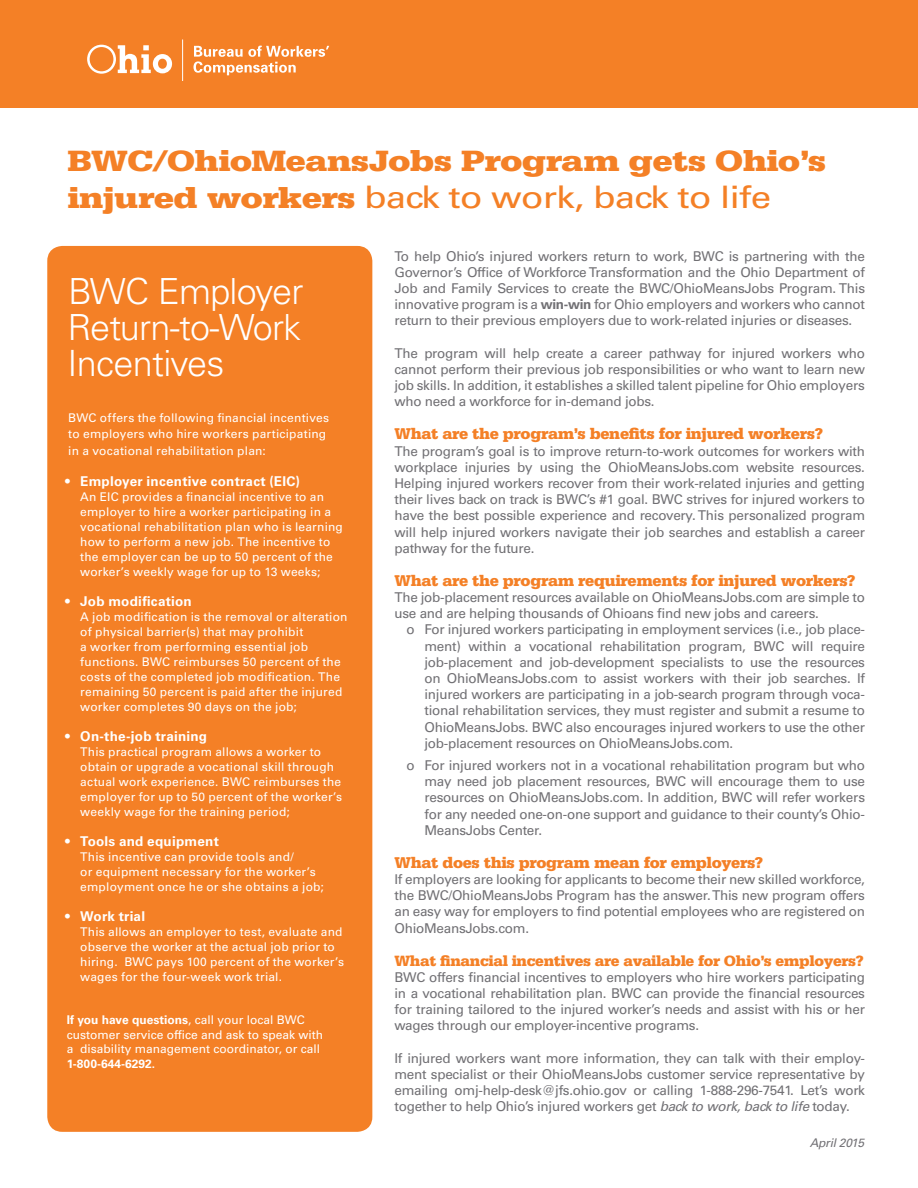
<style>
.page{position:relative;width:918px;height:1188px;background:#fff}
.page>*{position:absolute;margin:0;border:0;box-sizing:border-box;transform-origin:0 0}
.bullets{font:300 36px/36.2px "Univers LT Std";letter-spacing:-.02em;color:#fff;text-align:justify}
.bullets-2{font:900 31.05px/37.2px "Serifa Std";letter-spacing:-.02em;color:#f48026;scale:1.19 1}
.Head_1{font:900 16.5px "Serifa Std";letter-spacing:-.02em;color:#f48026}
.Head_1-2{font:900 15.75px "Serifa Std";letter-spacing:-.02em;color:#f48026}
.bullets-3{font:13.5px/16.2px "Univers LT Std";letter-spacing:-.02em;color:#717074;text-align:justify}
.BULLIT{font:700 13.5px "Univers LT Std";letter-spacing:.015em;color:#fff}
.BULLIT-2{font:12px/15px "Univers LT Std";letter-spacing:.015em;color:#fff}
.bullets-4{font:12px/16px "Univers LT Std";letter-spacing:.015em;color:#fff}
.t1{font:italic 12px "Univers LT Std";letter-spacing:-.02em;color:#717074}
.s1{font-family:"Univers LT Std";font-weight:400}
.s2{font-weight:700}
.s3{font-style:italic}
.s4{font-weight:400}
</style>
<div class="page">
<div style="left:0;top:0;width:918px;height:108px;background:#f48026"></div>
<svg style="left:87px;top:45px;width:85px;height:29px"></svg>
<svg style="left:193px;top:46px;width:136px;height:29px"></svg>
<hr style="left:182px;top:39px;width:1px;height:42px;background:#fff">
<div style="left:47px;top:246px;width:325px;height:886px;background:#f48026;border-radius:15px"></div>
<p class="bullets-2" style="left:68px;top:142px;width:639px">BWC/OhioMeansJobs Program gets Ohio’s injured workers <span class="s1">back to work, back to life</span></p>
<p class="bullets-3" style="left:394px;top:248px;width:472px">To help Ohio’s injured workers return to work, BWC is partnering with the Governor’s Office of Workforce Transformation and the Ohio Department of Job and Family Services to create the BWC/OhioMeansJobs Program. This innovative program is a <span class="s2">win-win</span> for Ohio employers and workers who cannot return to their previous employers due to work-related injuries or diseases.</p>
<p class="bullets-3" style="left:394px;top:345px;width:472px">The program will help create a career pathway for injured workers who cannot perform their previous job responsibilities or who want to learn new job skills. In addition, it establishes a skilled talent pipeline for Ohio employers who need a workforce for in-demand jobs.</p>
<p class="Head_1" style="left:394px;top:424px;width:430px">What are the program’s benefits for injured workers?</p>
<p class="bullets-3" style="left:394px;top:443px;width:472px">The program’s goal is to improve return-to-work outcomes for workers with workplace injuries by using the OhioMeansJobs.com website resources.<br>Helping injured workers recover from their work-related injuries and getting their lives back on track is BWC’s #1 goal. BWC strives for injured workers to have the best possible experience and recovery. This personalized program will help injured workers navigate their job searches and establish a career pathway for the future.</p>
<p class="Head_1" style="left:394px;top:571px;width:463px">What are the program requirements for injured workers?</p>
<p class="bullets-3" style="left:394px;top:589px;width:472px">The job-placement resources available on OhioMeansJobs.com are simple to use and are helping thousands of Ohioans find new jobs and careers.</p>
<p class="bullets-3" style="left:424px;top:622px;width:442px;text-indent:-18px">o For injured workers participating in employment services (i.e., job place&shy;ment) within a vocational rehabilitation program, BWC will require job-placement and job-development specialists to use the resources on OhioMeansJobs.com to assist workers with their job searches. If injured workers are participating in a job-search program through voca&shy;tional rehabilitation services, they must register and submit a resume to OhioMeansJobs. BWC also encourages injured workers to use the other job-placement resources on OhioMeansJobs.com.</p>
<p class="bullets-3" style="left:424px;top:757px;width:442px;text-indent:-18px">o For injured workers not in a vocational rehabilitation program but who may need job placement resources, BWC will encourage them to use resources on OhioMeansJobs.com. In addition, BWC will refer workers for any needed one-on-one support and guidance to their county’s Ohio-MeansJobs Center.</p>
<p class="Head_1" style="left:394px;top:853px;width:370px">What does this program mean for employers?</p>
<p class="bullets-3" style="left:394px;top:871px;width:472px">If employers are looking for applicants to become their new skilled workforce, the BWC/OhioMeansJobs Program has the answer. This new program offers an easy way for employers to find potential employees who are registered on OhioMeansJobs.com.</p>
<p class="Head_1-2" style="left:394px;top:951px;width:471px">What financial incentives are available for Ohio’s employers?</p>
<p class="bullets-3" style="left:394px;top:969px;width:472px">BWC offers financial incentives to employers who hire workers participating in a vocational rehabilitation plan. BWC can provide the financial resources for training tailored to the injured worker’s needs and assist with his or her wages through our employer-incentive programs.</p>
<p class="bullets-3" style="left:394px;top:1050px;width:472px">If injured workers want more information, they can talk with their employ&shy;ment specialist or their OhioMeansJobs customer service representative by emailing omj-help-desk@jfs.ohio.gov or calling 1-888-296-7541. Let’s work together to help Ohio’s injured workers get <span class="s3">back to work, back to life</span> today.</p>
<p class="t1" style="left:810px;top:1136px;width:56px">April 2015</p>
<p class="bullets" style="left:68px;top:273px;width:237px">BWC Employer Return-to-Work Incentives</p>
<p class="bullets-4" style="left:68px;top:410px;width:262px">BWC offers the following financial incentives to employers who hire workers participating in a vocational rehabilitation plan:</p>
<p class="BULLIT" style="left:65px;top:473px;width:236px"><span class="s4">•</span> Employer incentive contract (EIC)</p>
<p class="BULLIT-2" style="left:80px;top:489px;width:264px">An EIC provides a financial incentive to an employer to hire a worker participating in a vocational rehabilitation plan who is learning how to perform a new job. The incentive to the employer can be up to 50 percent of the worker’s weekly wage for up to 13 weeks;</p>
<p class="BULLIT" style="left:65px;top:593px;width:128px"><span class="s4">•</span> Job modification</p>
<p class="BULLIT-2" style="left:80px;top:609px;width:269px">A job modification is the removal or alteration of physical barrier(s) that may prohibit<br>a worker from performing essential job functions. BWC reimburses 50 percent of the costs of the completed job modification. The remaining 50 percent is paid after the injured worker completes 90 days on the job;</p>
<p class="BULLIT" style="left:65px;top:728px;width:144px"><span class="s4">•</span> On-the-job training</p>
<p class="BULLIT-2" style="left:80px;top:744px;width:264px">This practical program allows a worker to obtain or upgrade a vocational skill through actual work experience. BWC reimburses the employer for up to 50 percent of the worker’s weekly wage for the training period;</p>
<p class="BULLIT" style="left:65px;top:833px;width:155px"><span class="s4">•</span> Tools and equipment</p>
<p class="BULLIT-2" style="left:80px;top:849px;width:245px">This incentive can provide tools and/<br>or equipment necessary for the worker’s employment once he or she obtains a job;</p>
<p class="BULLIT" style="left:65px;top:908px;width:81px"><span class="s4">•</span> Work trial</p>
<p class="BULLIT-2" style="left:80px;top:924px;width:265px">This allows an employer to test, evaluate and observe the worker at the actual job prior to hiring. BWC pays 100 percent of the worker’s wages for the four-week work trial.</p>
<p class="BULLIT-2" style="left:67px;top:1013px;width:258px;line-height:14.5px"><span class="s2">If you have questions</span>, call your local BWC customer service office and ask to speak with a disability management coordinator, or call <span class="s2">1-800-644-6292.</span></p>
</div>
